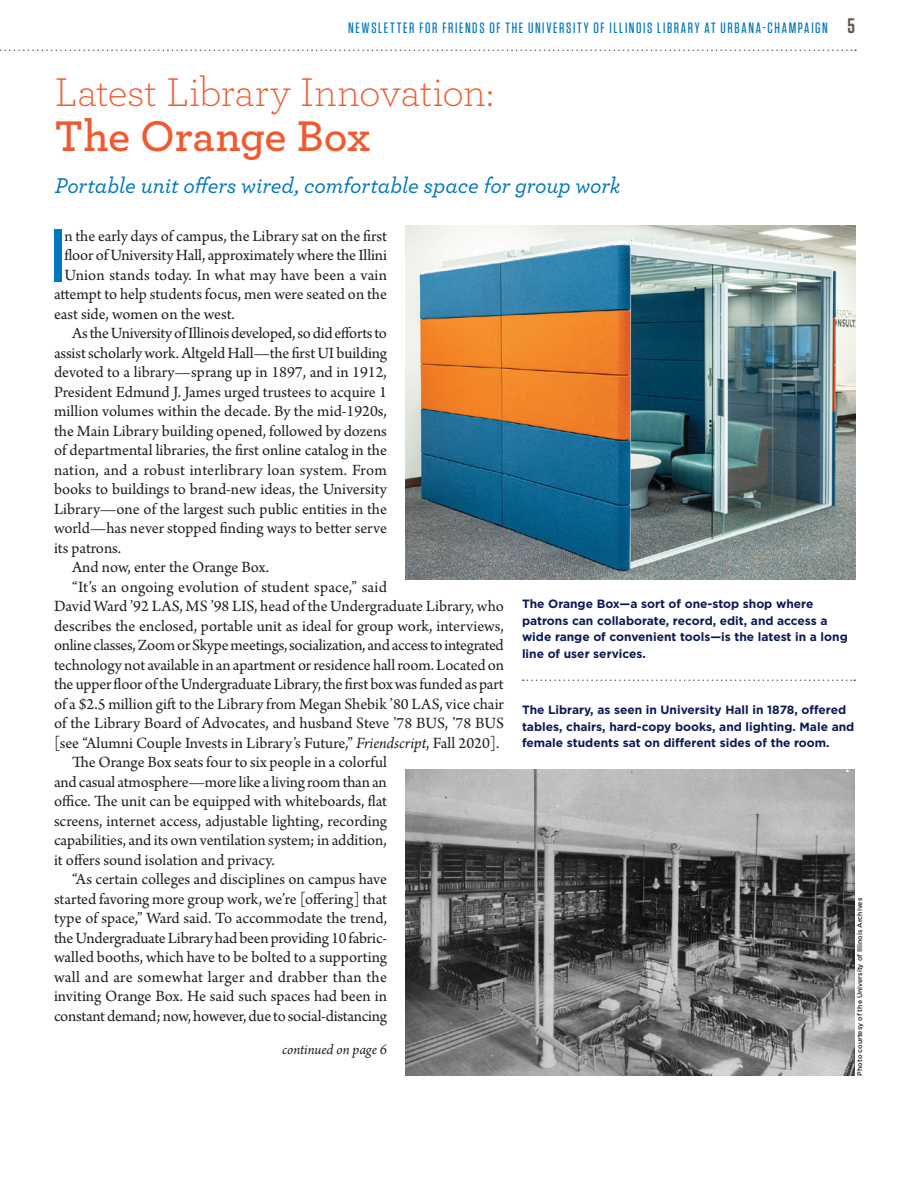
<style>
.page{position:relative;width:918px;height:1188px;background:#fff}
.page>*{position:absolute;margin:0;border:0;box-sizing:border-box;transform-origin:0 0}
.Text_first_paragraph{font:600 74.4px "Tungsten";color:#0077be}
.A_head{font:600 45px "Archer";letter-spacing:-.005em;color:#f15a31}
.A_head-2{font:300 42px "Archer";letter-spacing:-.01em;color:#f15a31}
.b_Head{font:italic 500 22.5px "Archer";letter-spacing:-.005em;color:#0077be}
.Text{font:16.5px/19.5px "Arno Pro";letter-spacing:-.005em;color:#231f20;text-align:justify}
.Text_first_paragraph-2{font:16.5px "Arno Pro";color:#231f20}
.t1{font:500 15px "Tungsten";letter-spacing:.11em;color:#0077be}
.Continued{font:italic 15px "Arno Pro";letter-spacing:-.005em;color:#231f20}
.t2{font:700 12px/16.5px "Gotham";color:#0c1a55}
.Credit{font:500 6.9px "Gotham";color:#231f20}
.s1{font-weight:600;font-size:21px;color:#675450}
.s2{font-style:italic}
</style>
<div class="page">
<img style="left:405px;top:225px;width:451px;height:355px">
<img style="left:405px;top:770px;width:450px;height:306px">
<svg style="left:523px;top:680px;width:332px;height:1px"></svg>
<svg style="left:0;top:50px;width:856px;height:1px"></svg>
<p class="t1" style="left:348px;top:20px;width:508px">NEWSLETTER FOR FRIENDS OF THE UNIVERSITY OF ILLINOIS LIBRARY AT URBANA-CHAMPAIGN <span class="s1">5</span></p>
<p class="A_head-2" style="left:55px;top:64px;width:441px">Latest Library Innovation:</p>
<p class="A_head" style="left:55px;top:102px;width:317px">The Orange Box</p>
<p class="b_Head" style="left:55px;top:169px;width:567px">Portable unit offers wired, comfortable space for group work</p>
<p class="Text_first_paragraph" style="left:52px;top:216px;width:14px">I</p>
<p class="Text_first_paragraph-2" style="left:64px;top:226px;width:324px">n the early days of campus, the Library sat on the first</p>
<p class="Text_first_paragraph-2" style="left:64px;top:246px;width:324px">floor of University Hall, approximately where the Illini</p>
<p class="Text_first_paragraph-2" style="left:64px;top:265px;width:324px">Union stands today. In what may have been a vain</p>
<p class="Text_first_paragraph-2" style="left:54px;top:285px;width:335px">attempt to help students focus, men were seated on the</p>
<p class="Text_first_paragraph-2" style="left:54px;top:304px;width:182px">east side, women on the west.</p>
<p class="Text" style="left:54px;top:324px;width:335px;text-indent:18px">As the University of Illinois developed, so did efforts to assist scholarly work. Altgeld Hall—the first UI building devoted to a library—sprang up in 1897, and in 1912, President Edmund J. James urged trustees to acquire 1 million volumes within the decade. By the mid-1920s, the Main Library building opened, followed by dozens of departmental libraries, the first online catalog in the nation, and a robust interlibrary loan system. From books to buildings to brand-new ideas, the University Library—one of the largest such public entities in the world—has never stopped finding ways to better serve its patrons.</p>
<p class="Text" style="left:72px;top:558px;width:199px">And now, enter the Orange Box.</p>
<p class="Text" style="left:54px;top:578px;width:452px;text-align:left;text-indent:18px">“It’s an ongoing evolution of student space,” said<br>David Ward ’92 LAS, MS ’98 LIS, head of the Undergraduate Library, who describes the enclosed, portable unit as ideal for group work, interviews, online classes, Zoom or Skype meetings, socialization, and access to integrated technology not available in an apartment or residence hall room. Located on the upper floor of the Undergraduate Library, the first box was funded as part of a $2.5 million gift to the Library from Megan Shebik ’80 LAS, vice chair of the Library Board of Advocates, and husband Steve ’78 BUS, ’78 BUS [see “Alumni Couple Invests in Library’s Future,” <span class="s2">Friendscript</span>, Fall 2020].</p>
<p class="Text" style="left:54px;top:753px;width:335px;text-indent:18px">The Orange Box seats four to six people in a colorful and casual atmosphere—more like a living room than an office. The unit can be equipped with whiteboards, flat screens, internet access, adjustable lighting, recording capabilities, and its own ventilation system; in addition, it offers sound isolation and privacy.</p>
<p class="Text" style="left:54px;top:870px;width:335px;text-indent:18px">“As certain colleges and disciplines on campus have started favoring more group work, we’re [offering] that type of space,” Ward said. To accommodate the trend, the Undergraduate Library had been providing 10 fabric&shy;walled booths, which have to be bolted to a supporting wall and are somewhat larger and drabber than the inviting Orange Box. He said such spaces had been in constant demand; now, however, due to social-distancing</p>
<p class="Continued" style="left:282px;top:1041px;width:106px">continued on page 6</p>
<p class="t2" style="left:522px;top:596px;width:327px">The Orange Box—a sort of one-stop shop where patrons can collaborate, record, edit, and access a wide range of convenient tools—is the latest in a long line of user services.</p>
<p class="t2" style="left:522px;top:701px;width:334px">The Library, as seen in University Hall in 1878, offered tables, chairs, hard-copy books, and lighting. Male and female students sat on different sides of the room.</p>
<p class="Credit" style="left:855px;top:1076px;width:179px;rotate:-90deg">Photo courtesy of the University of Illinois Archives</p>
</div>
